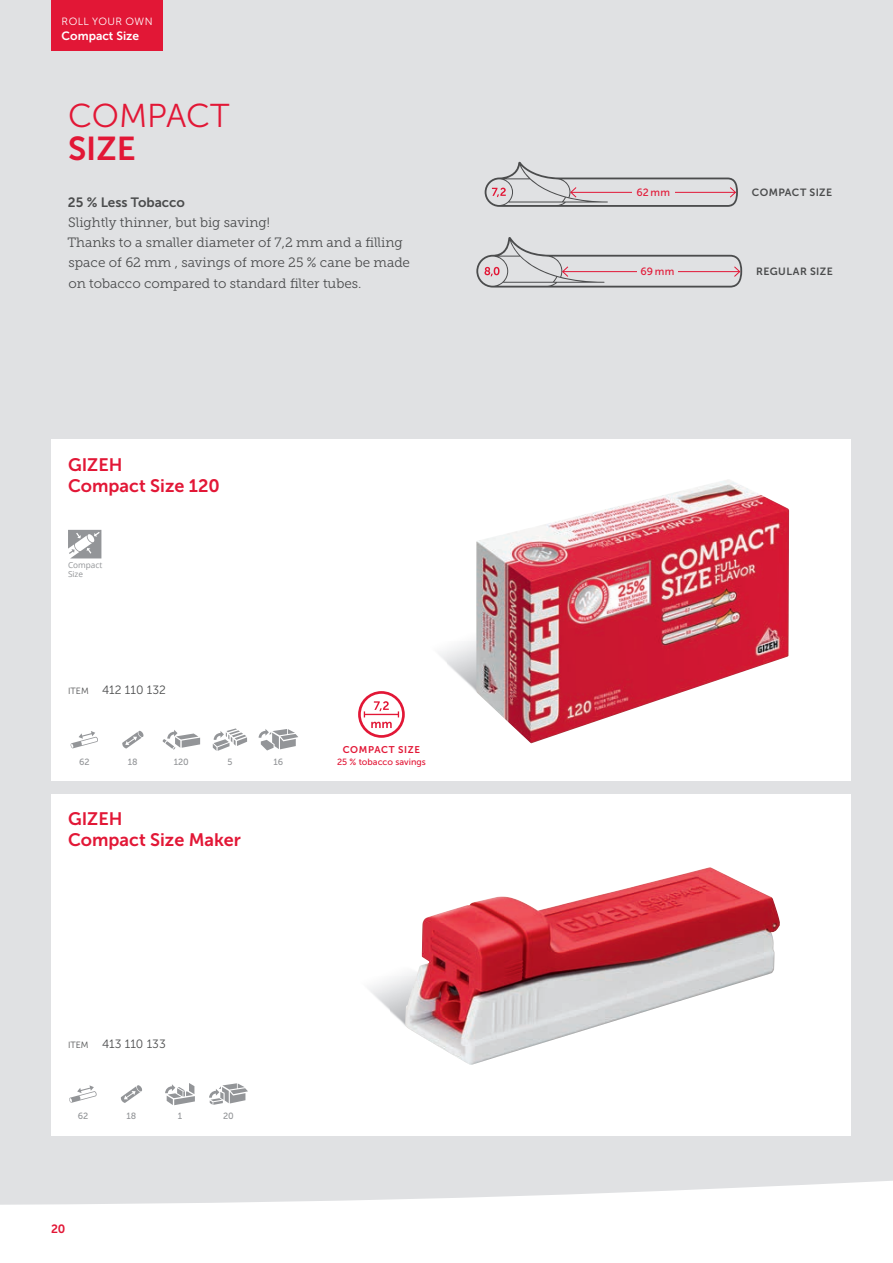
<style>
.page{position:relative;width:893px;height:1263px;background:#fff}
.page>*{position:absolute;margin:0;border:0;box-sizing:border-box;transform-origin:0 0}
.t1{font:33px "Museo Sans 300";letter-spacing:-.005em;color:#e21736}
.t2{font:33px "Museo Sans 700";color:#e21736}
.t3{font:18px/21px "Museo Sans 700";color:#e21736}
.t4{font:13.5px/20.2px "Museo Slab 300";color:#4b4c4d}
.t5{font:13.5px "Museo Sans 700";color:#4b4c4d}
.t6{font:12px "Museo Sans 300";color:#4b4c4d}
.t7{font:12px "Museo Sans 700";color:#fff}
.t8{font:12px "Museo Sans 700";color:#e21736}
.t9{font:10.5px "Museo Sans 700";letter-spacing:.04em;color:#4b4c4d}
.t10{font:10.5px "Museo Sans 300";letter-spacing:.04em;color:#fff}
.t11{font:10.5px "Museo Sans 500";letter-spacing:.015em;color:#e21736}
.t12{font:9.75px "Museo Sans 700";letter-spacing:.065em;color:#e21736}
.t13{font:9px "Museo Sans 500";letter-spacing:-.005em;color:#939598}
.t14{font:9px "Museo Sans 500";color:#e21736}
.t15{font:8.25px/8.7px "Open Sans";color:#939598}
.s1{font-size:9px}
</style>
<div class="page">
<div style="left:0;top:0;width:893px;height:1205px;background:#e0e1e3"></div>
<div style="left:51px;top:0;width:112px;height:51px;background:#e21736"></div>
<div style="left:51px;top:794px;width:799px;height:341px;background:#fff"></div>
<div style="left:51px;top:439px;width:799px;height:342px;background:#fff"></div>
<img style="left:439px;top:641px;width:37px;height:50px">
<img style="left:369px;top:976px;width:36px;height:49px">
<img style="left:405px;top:867px;width:375px;height:198px">
<img style="left:476px;top:480px;width:313px;height:263px">
<svg style="left:69px;top:1085px;width:28px;height:18px"></svg>
<svg style="left:121px;top:1085px;width:21px;height:18px"></svg>
<svg style="left:209px;top:1083px;width:39px;height:22px"></svg>
<svg style="left:165px;top:1083px;width:30px;height:22px"></svg>
<div style="left:358px;top:691px;width:47px;height:47px;border:3px solid #e21736;border-radius:50%"></div>
<hr style="left:364px;top:714px;width:34px;height:1px;background:#e21736">
<svg style="left:371px;top:722px;width:21px;height:6px"></svg>
<svg style="left:374px;top:701px;width:15px;height:10px"></svg>
<svg style="left:71px;top:731px;width:27px;height:17px"></svg>
<svg style="left:122px;top:731px;width:22px;height:17px"></svg>
<svg style="left:213px;top:728px;width:34px;height:23px"></svg>
<svg style="left:259px;top:729px;width:39px;height:21px"></svg>
<svg style="left:163px;top:730px;width:37px;height:20px"></svg>
<svg style="left:68px;top:530px;width:33px;height:28px"></svg>
<svg style="left:485px;top:162px;width:253px;height:45px;background:#cecbce"></svg>
<div style="left:632px;top:188px;width:42px;height:10px;background:#e0e1e3"></div>
<svg style="left:476px;top:237px;width:266px;height:50px;background:#d1cfd1"></svg>
<div style="left:637px;top:267px;width:40px;height:8px;background:#e0e1e3"></div>
<p class="t10" style="left:62px;top:16px;width:92px">ROLL YOUR OWN</p>
<p class="t7" style="left:62px;top:29px;width:79px">Compact Size</p>
<h1 class="t1" style="left:68px;top:98px;width:163px">COMPACT</h1>
<h1 class="t2" style="left:68px;top:131px;width:69px">SIZE</h1>
<p class="t5" style="left:68px;top:194px;width:119px">25 % Less Tobacco</p>
<p class="t4" style="left:67px;top:212px;width:344px">Slightly thinner, but big saving!<br>Thanks to a smaller diameter of 7,2 mm and a filling space of 62 mm , savings of more 25 % cane be made on tobacco compared to standard filter tubes.</p>
<h2 class="t3" style="left:68px;top:454px;width:153px">GIZEH<br>Compact Size 120</h2>
<p class="t15" style="left:68px;top:561px;width:36px">Compact<br>Size</p>
<p class="t6" style="left:68px;top:684px;width:99px"><span class="s1">ITEM</span> 412 110 132</p>
<p class="t12" style="left:343px;top:744px;width:79px">COMPACT SIZE</p>
<p class="t13" style="left:79px;top:757px;width:12px">62</p>
<p class="t13" style="left:128px;top:757px;width:11px">18</p>
<p class="t13" style="left:174px;top:757px;width:17px">120</p>
<p class="t13" style="left:227px;top:757px;width:7px">5</p>
<p class="t13" style="left:274px;top:757px;width:11px">16</p>
<p class="t14" style="left:337px;top:757px;width:90px">25 % tobacco savings</p>
<h2 class="t3" style="left:68px;top:808px;width:174px">GIZEH<br>Compact Size Maker</h2>
<p class="t6" style="left:68px;top:1037px;width:99px"><span class="s1">ITEM</span> 413 110 133</p>
<p class="t13" style="left:78px;top:1111px;width:12px">62</p>
<p class="t13" style="left:127px;top:1111px;width:11px">18</p>
<p class="t13" style="left:178px;top:1111px;width:6px">1</p>
<p class="t13" style="left:223px;top:1111px;width:12px">20</p>
<p class="t8" style="left:51px;top:1222px;width:16px">20</p>
<p class="t11" style="left:636px;top:186px;width:35px">62 mm</p>
<p class="t9" style="left:752px;top:187px;width:82px">COMPACT SIZE</p>
<p class="t11" style="left:640px;top:266px;width:35px">69 mm</p>
<p class="t9" style="left:756px;top:266px;width:78px">REGULAR SIZE</p>
</div>
